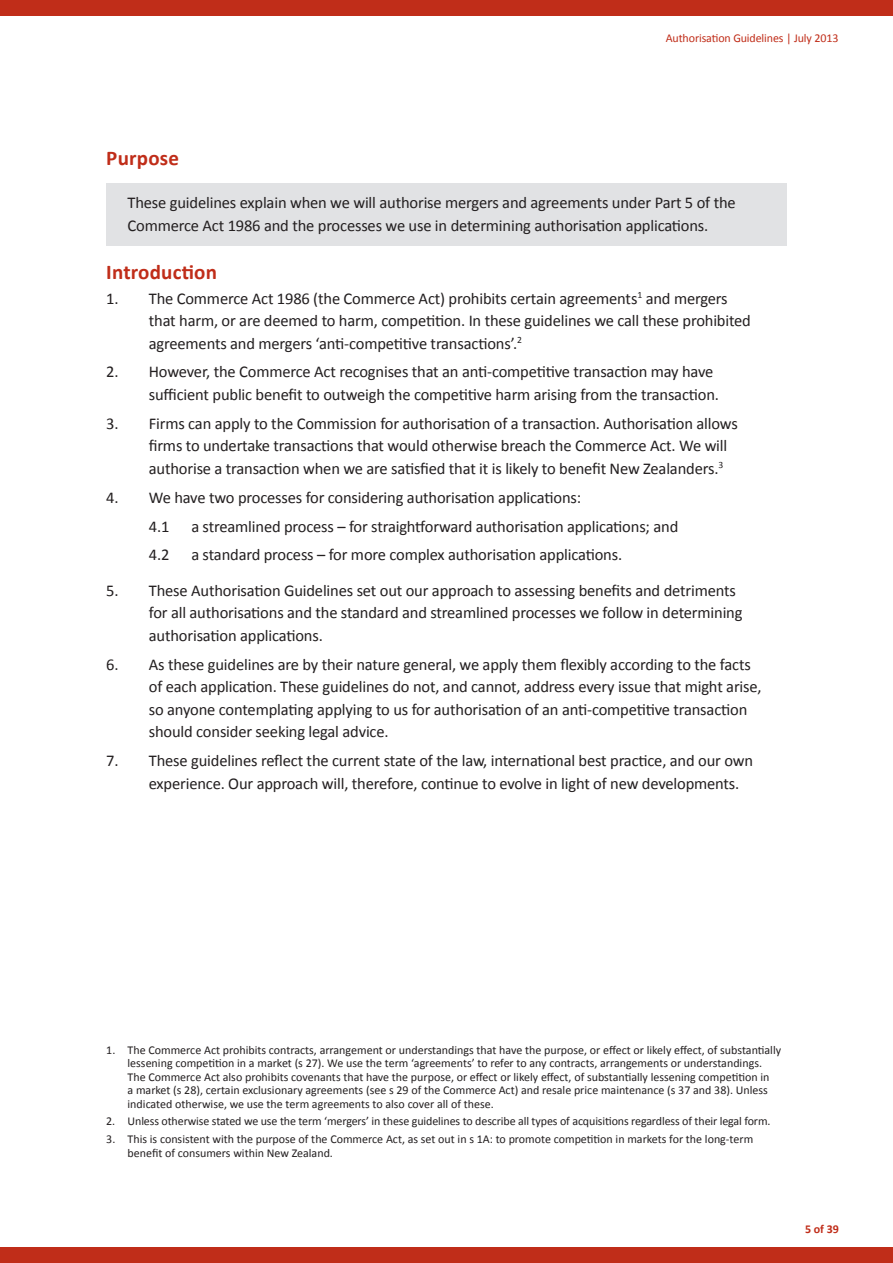
<style>
.page{position:relative;width:893px;height:1263px;background:#fff}
.page>*{position:absolute;margin:0;border:0;box-sizing:border-box;transform-origin:0 0}
.t1{font:700 21px "Calibri";letter-spacing:.01em;color:#c02d19}
.t2{font:16.5px/22.5px "Calibri";letter-spacing:-.01em;color:#231f20}
.t3{font:12px/13.5px "Calibri";color:#231f20}
.t4{font:12px "Calibri";letter-spacing:-.01em;color:#c02d19}
.t5{font:700 12px "Calibri";color:#c02d19}
</style>
<div class="page">
<div style="left:0;top:1247px;width:893px;height:16px;background:#c02d19"></div>
<div style="left:0;top:0;width:893px;height:15px;background:#c02d19"></div>
<div style="left:106px;top:183px;width:681px;height:63px;background:#e1e2e4"></div>
<p class="t4" style="left:666px;top:30px;width:174px">Authorisation Guidelines | July 2013</p>
<p class="t1" style="left:106px;top:145px;width:74px">Purpose</p>
<p class="t2" style="left:128px;top:191px;width:610px">These guidelines explain when we will authorise mergers and agreements under Part 5 of the<br>Commerce Act 1986 and the processes we use in determining authorisation applications.</p>
<p class="t1" style="left:106px;top:259px;width:112px">Introduction</p>
<p class="t2" style="left:149px;top:286px;width:604px;text-indent:-43px">1. The Commerce Act 1986 (the Commerce Act) prohibits certain agreements<sup>1</sup> and mergers that harm, or are deemed to harm, competition. In these guidelines we call these prohibited agreements and mergers ‘anti-competitive transactions’.<sup>2</sup></p>
<p class="t2" style="left:149px;top:360px;width:572px;text-indent:-43px">2. However, the Commerce Act recognises that an anti-competitive transaction may have sufficient public benefit to outweigh the competitive harm arising from the transaction.</p>
<p class="t2" style="left:149px;top:411px;width:590px;text-indent:-43px">3. Firms can apply to the Commission for authorisation of a transaction. Authorisation allows firms to undertake transactions that would otherwise breach the Commerce Act. We will authorise a transaction when we are satisfied that it is likely to benefit New Zealanders.<sup>3</sup></p>
<p class="t2" style="left:149px;top:482px;width:434px;line-height:28.8px;text-indent:-43px">4. We have two processes for considering authorisation applications:<br>4.1</p>
<p class="t2" style="left:191px;top:514px;width:488px">a streamlined process – for straightforward authorisation applications; and</p>
<p class="t2" style="left:149px;top:543px;width:22px">4.2</p>
<p class="t2" style="left:191px;top:543px;width:432px">a standard process – for more complex authorisation applications.</p>
<p class="t2" style="left:149px;top:578px;width:595px;text-indent:-43px">5. These Authorisation Guidelines set out our approach to assessing benefits and detriments for all authorisations and the standard and streamlined processes we follow in determining authorisation applications.</p>
<p class="t2" style="left:149px;top:652px;width:614px;text-indent:-43px">6. As these guidelines are by their nature general, we apply them flexibly according to the facts of each application. These guidelines do not, and cannot, address every issue that might arise, so anyone contemplating applying to us for authorisation of an anti-competitive transaction should consider seeking legal advice.</p>
<p class="t2" style="left:149px;top:748px;width:606px;text-indent:-43px">7. These guidelines reflect the current state of the law, international best practice, and our own experience. Our approach will, therefore, continue to evolve in light of new developments.</p>
<p class="t3" style="left:128px;top:1042px;width:655px;text-indent:-21px">1. The Commerce Act prohibits contracts, arrangement or understandings that have the purpose, or effect or likely effect, of substantially lessening competition in a market (s 27). We use the term ‘agreements’ to refer to any contracts, arrangements or understandings.<br>The Commerce Act also prohibits covenants that have the purpose, or effect or likely effect, of substantially lessening competition in<br>a market (s 28), certain exclusionary agreements (see s 29 of the Commerce Act) and resale price maintenance (s 37 and 38). Unless indicated otherwise, we use the term agreements to also cover all of these.</p>
<p class="t3" style="left:106px;top:1114px;width:666px">2. Unless otherwise stated we use the term ‘mergers’ in these guidelines to describe all types of acquisitions regardless of their legal form.</p>
<p class="t3" style="left:128px;top:1132px;width:627px;text-indent:-21px">3. This is consistent with the purpose of the Commerce Act, as set out in s 1A: to promote competition in markets for the long-term benefit of consumers within New Zealand.</p>
<p class="t5" style="left:805px;top:1221px;width:35px">5 of 39</p>
</div>
